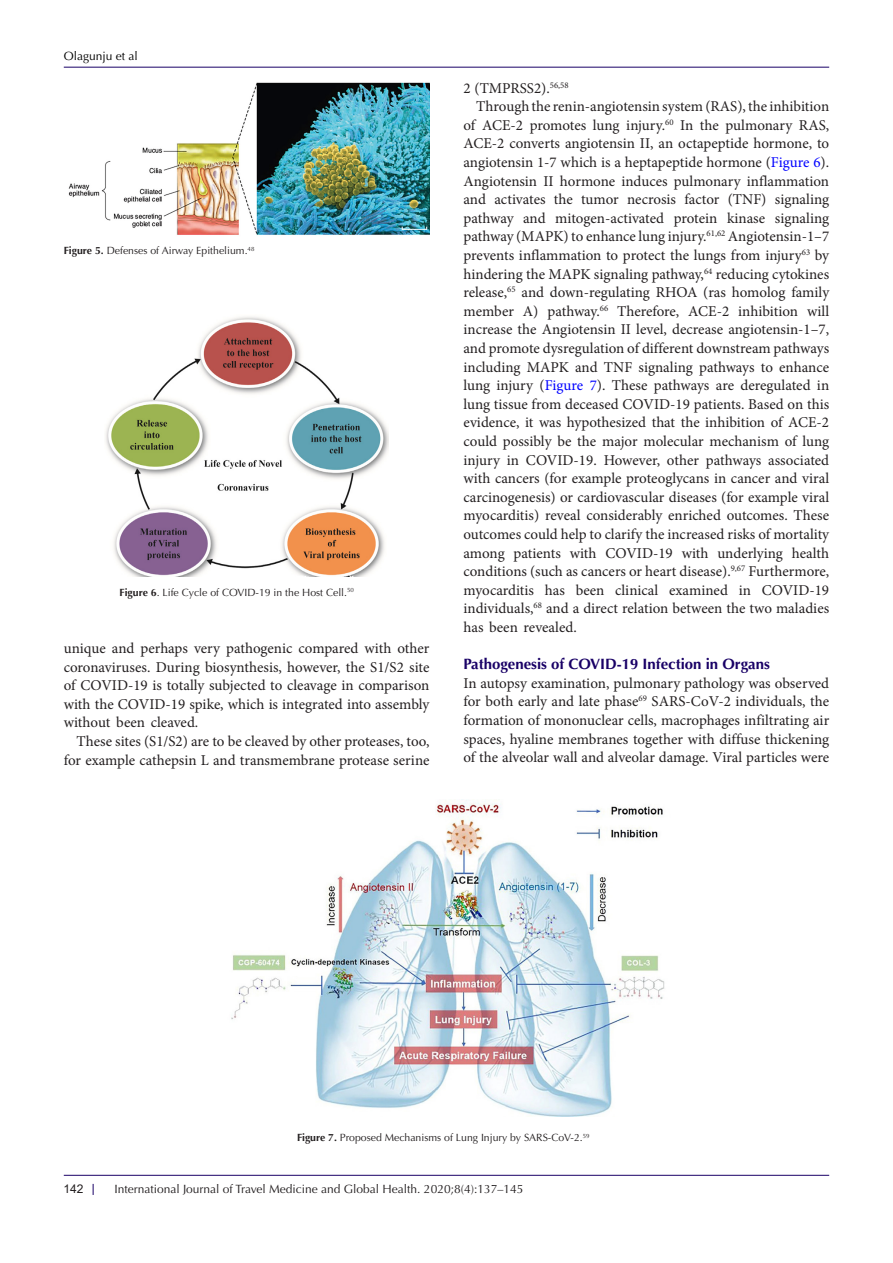
<style>
.page{position:relative;width:893px;height:1263px;background:#fff}
.page>*{position:absolute;margin:0;border:0;box-sizing:border-box;transform-origin:0 0}
.Default{font:15px/18.6px "Minion Pro";color:#231f20;text-align:justify}
.t1{font:700 15px "Optima LT Std";color:#190066}
.t2{font:12px "Optima LT Std";color:#231f20}
.t3{font:12px "Optima LT Std";color:#000001}
.t4{font:12px "Arial";color:#231f20}
.t5{font:10.5px "Optima LT Std";color:#231f20}
.s1{font-weight:700}
.s2{color:#00f}
</style>
<div class="page">
<hr style="left:64px;top:1175px;width:765px;height:1px;background:#190066">
<hr style="left:64px;top:67px;width:765px;height:1px;background:#190066">
<img style="left:68px;top:82px;width:361px;height:153px">
<img style="left:105px;top:316px;width:284px;height:261px">
<img style="left:231px;top:799px;width:434px;height:317px">
<p class="t3" style="left:64px;top:49px;width:76px">Olagunju et al</p>
<p class="t5" style="left:64px;top:245px;width:192px"><span class="s1">Figure 5.</span> Defenses of Airway Epithelium.<sup>48</sup></p>
<p class="t5" style="left:120px;top:586px;width:236px"><span class="s1">Figure 6</span>. Life Cycle of COVID-19 in the Host Cell.<sup>50</sup></p>
<p class="Default" style="left:64px;top:639px;width:367px">unique and perhaps very pathogenic compared with other coronaviruses. During biosynthesis, however, the S1/S2 site of COVID-19 is totally subjected to cleavage in comparison with the COVID-19 spike, which is integrated into assembly without been cleaved.</p>
<p class="Default" style="left:64px;top:732px;width:367px;text-align:right">These sites (S1/S2) are to be cleaved by other proteases, too, for example cathepsin L and transmembrane protease serine</p>
<p class="Default" style="left:463px;top:79px;width:107px">2 (TMPRSS2).<sup>56,58</sup></p>
<p class="Default" style="left:463px;top:97px;width:367px;text-indent:13px">Through the renin-angiotensin system (RAS), the inhibition of ACE-2 promotes lung injury.<sup>60</sup> In the pulmonary RAS, ACE-2 converts angiotensin II, an octapeptide hormone, to angiotensin 1-7 which is a heptapeptide hormone (<span class="s2">Figure 6</span>).<br>Angiotensin II hormone induces pulmonary inflammation and activates the tumor necrosis factor (TNF) signaling pathway and mitogen-activated protein kinase signaling pathway (MAPK) to enhance lung injury.<sup>61,62</sup> Angiotensin-1–7 prevents inflammation to protect the lungs from injury<sup>63</sup> by hindering the MAPK signaling pathway,<sup>64</sup> reducing cytokines release,<sup>65</sup> and down-regulating RHOA (ras homolog family member A) pathway.<sup>66</sup> Therefore, ACE-2 inhibition will increase the Angiotensin II level, decrease angiotensin-1–7, and promote dysregulation of different downstream pathways including MAPK and TNF signaling pathways to enhance lung injury (<span class="s2">Figure 7</span>). These pathways are deregulated in lung tissue from deceased COVID-19 patients. Based on this evidence, it was hypothesized that the inhibition of ACE-2 could possibly be the major molecular mechanism of lung injury in COVID-19. However, other pathways associated with cancers (for example proteoglycans in cancer and viral carcinogenesis) or cardiovascular diseases (for example viral myocarditis) reveal considerably enriched outcomes. These outcomes could help to clarify the increased risks of mortality among patients with COVID-19 with underlying health conditions (such as cancers or heart disease).<sup>9,67</sup> Furthermore, myocarditis has been clinical examined in COVID-19 individuals,<sup>68</sup> and a direct relation between the two maladies has been revealed.</p>
<p class="t1" style="left:463px;top:655px;width:308px">Pathogenesis of COVID-19 Infection in Organs</p>
<p class="Default" style="left:463px;top:674px;width:367px">In autopsy examination, pulmonary pathology was observed for both early and late phase<sup>69</sup> SARS-CoV-2 individuals, the formation of mononuclear cells, macrophages infiltrating air spaces, hyaline membranes together with diffuse thickening of the alveolar wall and alveolar damage. Viral particles were</p>
<p class="t5" style="left:297px;top:1132px;width:294px"><span class="s1">Figure 7.</span> Proposed Mechanisms of Lung Injury by SARS-CoV-2.<sup>59</sup></p>
<p class="t4" style="left:64px;top:1180px;width:22px">142</p>
<p class="t2" style="left:114px;top:1182px;width:410px">International Journal of Travel Medicine and Global Health. 2020;8(4):137–145</p>
</div>
